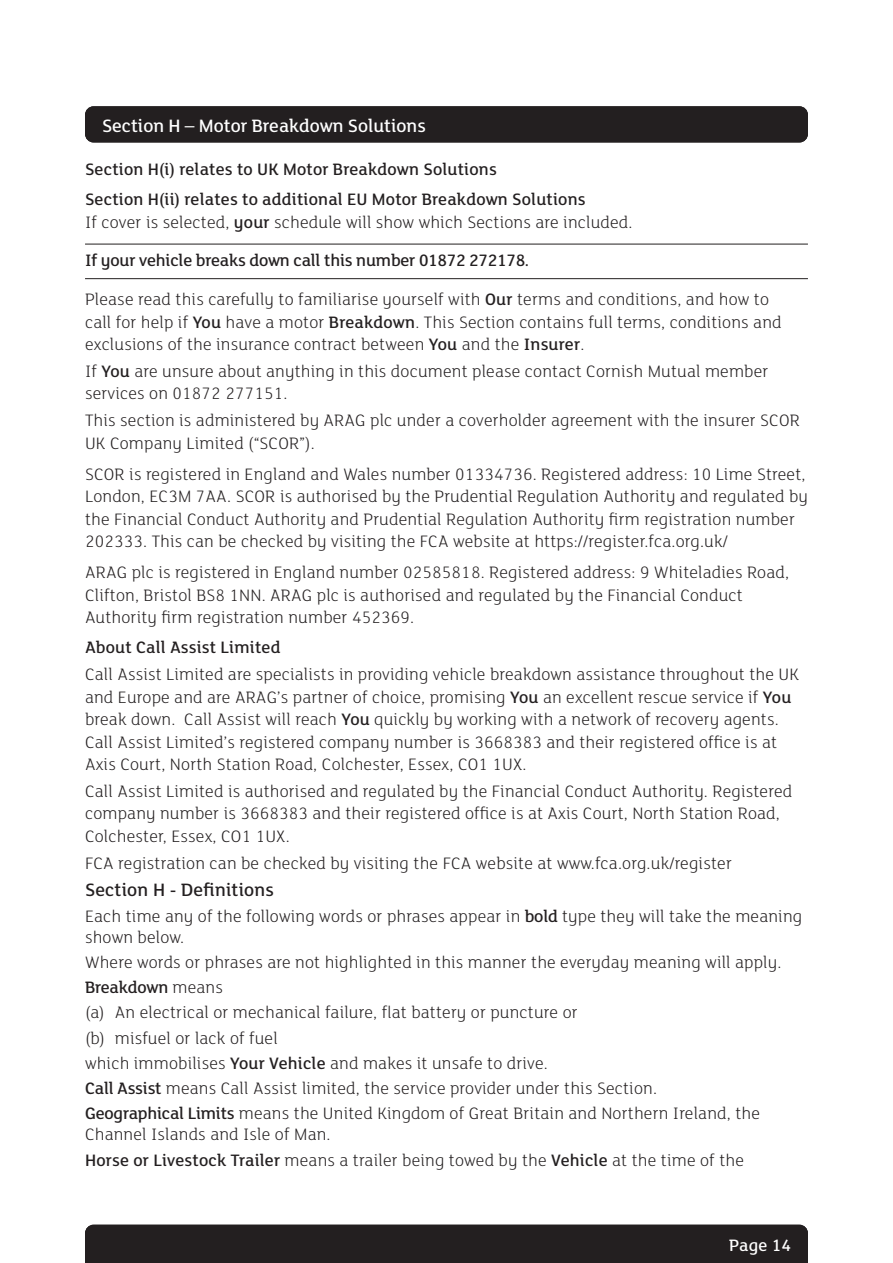
<style>
.page{position:relative;width:893px;height:1263px;background:#fff}
.page>*{position:absolute;margin:0;border:0;box-sizing:border-box;transform-origin:0 0}
.t1{font:500 21px "FS Lola";letter-spacing:.01em;color:#fff}
.t2{font:500 19.5px "FS Lola";color:#fff}
.t3{font:500 19.5px "FS Lola";letter-spacing:.01em;color:#231f20}
.t4{font:300 18px/22.5px "FS Lola";letter-spacing:.01em;color:#231f20}
.t5{font:500 18px/30.2px "FS Lola";letter-spacing:.01em;color:#231f20}
.t6{font:500 18px "FS Lola";letter-spacing:.01em;color:#fff}
.s1{font-weight:500}
</style>
<div class="page">
<div style="left:85px;top:1225px;width:723px;height:38px;background:#231f20"></div>
<hr style="left:85px;top:244px;width:723px;height:1px;background:#231f20">
<hr style="left:85px;top:278px;width:723px;height:1px;background:#231f20">
<div style="left:85px;top:106px;width:723px;height:36px;background:#231f20;border-radius:9px"></div>
<p class="t2" style="left:102px;top:113px;width:325px">Section H – Motor Breakdown Solutions</p>
<p class="t1" style="left:102px;top:112px;width:75px">XXXXXX</p>
<p class="t5" style="left:85px;top:153px;width:502px">Section H(i) relates to UK Motor Breakdown Solutions<br>Section H(ii) relates to additional EU Motor Breakdown Solutions</p>
<p class="t4" style="left:85px;top:202px;width:685px;line-height:38.7px">If cover is selected, <span class="s1">your</span> schedule will show which Sections are included.<br><span class="s1">If your vehicle breaks down call this number 01872 272178.<br></span>Please read this carefully to familiarise yourself with <span class="s1">Our</span> terms and conditions, and how to</p>
<p class="t4" style="left:85px;top:310px;width:698px">call for help if <span class="s1">You</span> have a motor <span class="s1">Breakdown</span>. This Section contains full terms, conditions and exclusions of the insurance contract between <span class="s1">You</span> and the <span class="s1">Insurer</span>.</p>
<p class="t4" style="left:85px;top:359px;width:685px">If <span class="s1">You</span> are unsure about anything in this document please contact Cornish Mutual member services on 01872 277151.</p>
<p class="t4" style="left:85px;top:408px;width:716px">This section is administered by ARAG plc under a coverholder agreement with the insurer SCOR<br>UK Company Limited (“SCOR”).</p>
<p class="t4" style="left:85px;top:462px;width:724px">SCOR is registered in England and Wales number 01334736. Registered address: 10 Lime Street, London, EC3M 7AA. SCOR is authorised by the Prudential Regulation Authority and regulated by the Financial Conduct Authority and Prudential Regulation Authority firm registration number 202333. This can be checked by visiting the FCA website at https://register.fca.org.uk/</p>
<p class="t4" style="left:85px;top:560px;width:706px">ARAG plc is registered in England number 02585818. Registered address: 9 Whiteladies Road,<br>Clifton, Bristol BS8 1NN. ARAG plc is authorised and regulated by the Financial Conduct<br>Authority firm registration number 452369.</p>
<p class="t5" style="left:85px;top:632px;width:197px">About Call Assist Limited</p>
<p class="t4" style="left:85px;top:662px;width:715px">Call Assist Limited are specialists in providing vehicle breakdown assistance throughout the UK and Europe and are ARAG’s partner of choice, promising <span class="s1">You</span> an excellent rescue service if <span class="s1">You </span>break down. Call Assist will reach <span class="s1">You</span> quickly by working with a network of recovery agents.<br>Call Assist Limited’s registered company number is 3668383 and their registered office is at Axis Court, North Station Road, Colchester, Essex, CO1 1UX.</p>
<p class="t4" style="left:85px;top:779px;width:709px">Call Assist Limited is authorised and regulated by the Financial Conduct Authority. Registered company number is 3668383 and their registered office is at Axis Court, North Station Road,<br>Colchester, Essex, CO1 1UX.</p>
<p class="t4" style="left:85px;top:851px;width:648px">FCA registration can be checked by visiting the FCA website at www.fca.org.uk/register</p>
<p class="t3" style="left:85px;top:877px;width:190px">Section H - Definitions</p>
<p class="t4" style="left:85px;top:904px;width:719px;line-height:21px">Each time any of the following words or phrases appear in <span class="s1">bold</span> type they will take the meaning shown below.</p>
<p class="t4" style="left:85px;top:949px;width:698px;line-height:25.2px">Where words or phrases are not highlighted in this manner the everyday meaning will apply.<br><span class="s1">Breakdown</span> means<br>(a) An electrical or mechanical failure, flat battery or puncture or<br>(b) misfuel or lack of fuel<br>which immobilises <span class="s1">Your Vehicle</span> and makes it unsafe to drive.<br><span class="s1">Call Assist</span> means Call Assist limited, the service provider under this Section.<br><span class="s1">Geographical Limits</span> means the United Kingdom of Great Britain and Northern Ireland, the</p>
<p class="t4" style="left:85px;top:1121px;width:660px;line-height:25.2px">Channel Islands and Isle of Man.<br><span class="s1">Horse or Livestock Trailer</span> means a trailer being towed by the <span class="s1">Vehicle</span> at the time of the</p>
<p class="t6" style="left:729px;top:1233px;width:63px">Page 14</p>
</div>
